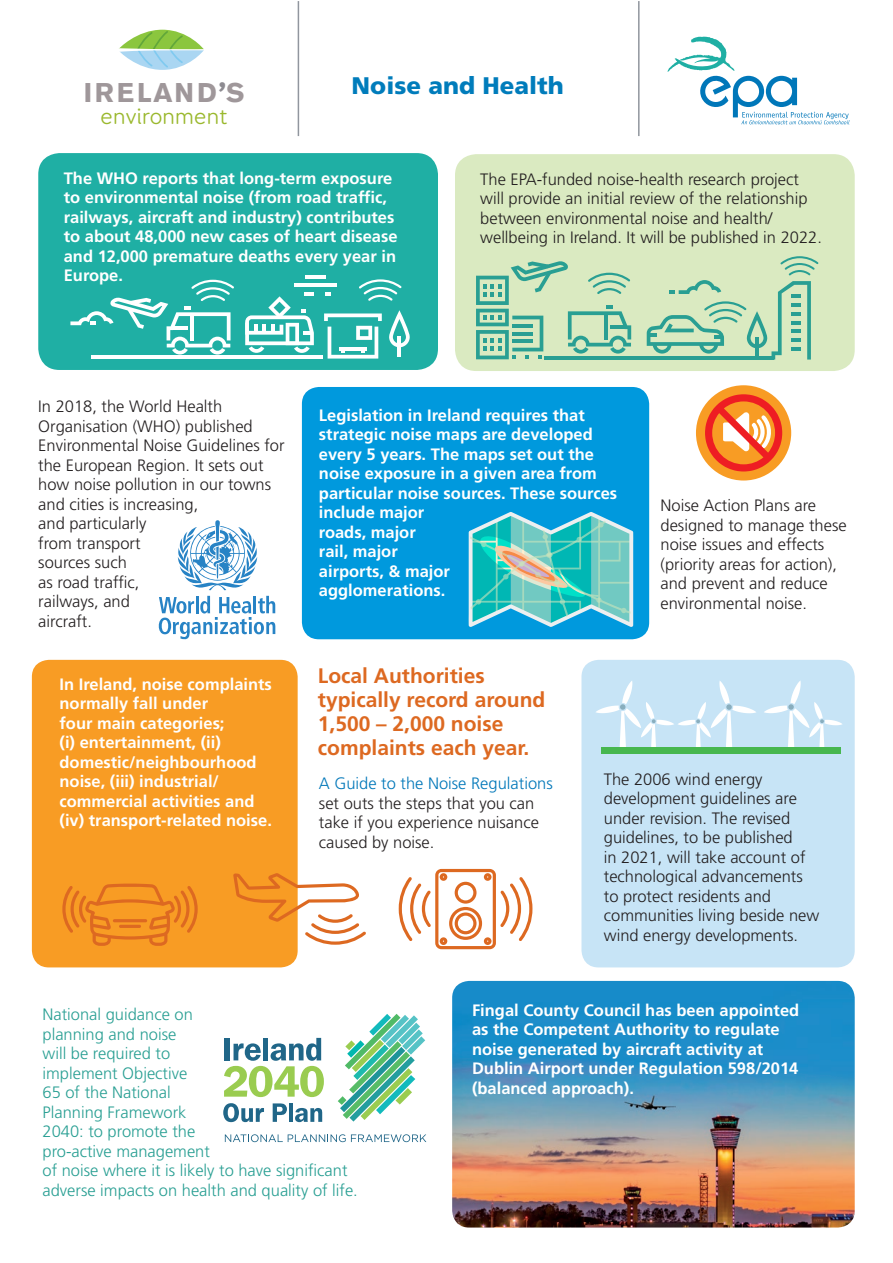
<style>
.page{position:relative;width:893px;height:1263px;background:#fff}
.page>*{position:absolute;margin:0;border:0;box-sizing:border-box;transform-origin:0 0}
.t1{font:700 26.85px "Akzidenz Grotesk BE";letter-spacing:.11em;color:#9f979a}
.t2{font:900 24px "Frutiger LT Std";color:#007cbb}
.t3{font:22.2px "Booster FY";letter-spacing:.01em;color:#9ab82d}
.Body_11-13{font:700 21px/24px "Frutiger LT Std";color:#dd6921}
.Body_11-13-2{font:300 16.5px/19.5px "Frutiger LT Std";color:#231f20}
.Body_11-13-3{font:700 16.5px/19.5px "Frutiger LT Std";color:#fff}
.Body_11-13-4{font:300 16.5px/19.5px "Frutiger LT Std";color:#299f93}
.s1{font-family:"FS Lola";font-weight:800;font-size:33.9px;color:#8d8b91}
.s2{color:#0077b9}
</style>
<div class="page">
<img style="left:452px;top:981px;width:403px;height:246px">
<div style="left:32px;top:660px;width:266px;height:307px;background:#f89c24;border-radius:17px"></div>
<div style="left:302px;top:387px;width:347px;height:252px;background:#09d;border-radius:17px"></div>
<div style="left:581px;top:660px;width:274px;height:307px;background:#c7e4f6;border-radius:17px"></div>
<svg style="left:338px;top:1014px;width:87px;height:107px"></svg>
<svg style="left:223px;top:1103px;width:41px;height:19px"></svg>
<svg style="left:273px;top:1103px;width:14px;height:19px"></svg>
<hr style="left:289px;top:1103px;width:4px;height:19px;background:#206688">
<svg style="left:295px;top:1108px;width:27px;height:14px"></svg>
<svg style="left:224px;top:1038px;width:100px;height:59px"></svg>
<svg style="left:225px;top:1134px;width:201px;height:8px"></svg>
<div style="left:696px;top:385px;width:95px;height:95px;background:#f89c24;border-radius:50%"></div>
<div style="left:601px;top:748px;width:82px;height:6px;background:#47b74f"></div>
<svg style="left:764px;top:681px;width:78px;height:67px"></svg>
<div style="left:750px;top:748px;width:91px;height:6px;background:#47b74f"></div>
<svg style="left:596px;top:681px;width:160px;height:67px"></svg>
<div style="left:679px;top:748px;width:72px;height:6px;background:#47b74f"></div>
<svg style="left:159px;top:520px;width:116px;height:119px"></svg>
<svg style="left:705px;top:394px;width:77px;height:77px"></svg>
<svg style="left:399px;top:869px;width:133px;height:80px"></svg>
<svg style="left:62px;top:883px;width:136px;height:63px"></svg>
<hr style="left:113px;top:919px;width:34px;height:3px;background:#dd6921;border-radius:2px">
<hr style="left:119px;top:925px;width:22px;height:3px;background:#dd6921;border-radius:2px">
<svg style="left:233px;top:873px;width:133px;height:72px"></svg>
<svg style="left:469px;top:512px;width:164px;height:115px"></svg>
<div style="left:38px;top:153px;width:400px;height:217px;background:#1fafa4;border-radius:21px"></div>
<svg style="left:667px;top:37px;width:182px;height:87px"></svg>
<hr style="left:298px;top:1px;width:1px;height:135px;background:#91969e">
<hr style="left:638px;top:1px;width:2px;height:135px;background:#91969e">
<svg style="left:119px;top:30px;width:85px;height:40px"></svg>
<hr style="left:295px;top:283px;width:42px;height:4px;background:#fff">
<hr style="left:305px;top:276px;width:21px;height:3px;background:#fff">
<svg style="left:326px;top:292px;width:5px;height:3px"></svg>
<svg style="left:324px;top:313px;width:58px;height:46px"></svg>
<hr style="left:92px;top:355px;width:231px;height:4px;background:#fff">
<svg style="left:389px;top:310px;width:21px;height:37px"></svg>
<hr style="left:398px;top:336px;width:3px;height:21px;background:#fff">
<svg style="left:245px;top:292px;width:69px;height:61px"></svg>
<svg style="left:70px;top:280px;width:164px;height:74px"></svg>
<svg style="left:359px;top:279px;width:43px;height:22px"></svg>
<div style="left:455px;top:154px;width:400px;height:217px;background:#daeac1;border-radius:21px"></div>
<hr style="left:544px;top:356px;width:229px;height:4px;background:#299f93">
<svg style="left:476px;top:261px;width:155px;height:98px"></svg>
<svg style="left:647px;top:256px;width:171px;height:104px"></svg>
<h1 class="t1" style="left:83px;top:77px;width:163px">IRELAND<span class="s1">’</span>S</h1>
<h3 class="t3" style="left:101px;top:104px;width:128px">environment</h3>
<p class="t2" style="left:352px;top:71px;width:214px">Noise and Health</p>
<p class="Body_11-13-3" style="left:64px;top:168px;width:335px">The WHO reports that long-term exposure to environmental noise (from road traffic, railways, aircraft and industry) contributes to about 48,000 new cases of heart disease and 12,000 premature deaths every year in Europe.</p>
<p class="Body_11-13-2" style="left:480px;top:170px;width:343px">The EPA-funded noise-health research project will provide an initial review of the relationship between environmental noise and health/ wellbeing in Ireland. It will be published in 2022.</p>
<p class="Body_11-13-2" style="left:38px;top:397px;width:248px">In 2018, the World Health<br>Organisation (WHO) published<br>Environmental Noise Guidelines for the European Region. It sets out how noise pollution in our towns and cities is increasing,<br>and particularly<br>from transport<br>sources such<br>as road traffic,<br>railways, and<br>aircraft.</p>
<p class="Body_11-13-3" style="left:319px;top:405px;width:300px">Legislation in Ireland requires that strategic noise maps are developed every 5 years. The maps set out the noise exposure in a given area from particular noise sources. These sources include major<br>roads, major<br>rail, major<br>airports, &amp; major<br>agglomerations.</p>
<p class="Body_11-13-2" style="left:660px;top:496px;width:188px">Noise Action Plans are designed to manage these noise issues and effects (priority areas for action), and prevent and reduce environmental noise.</p>
<p class="Body_11-13-3" style="left:60px;top:674px;width:214px">In Ireland, noise complaints normally fall under<br>four main categories;<br>(i) entertainment, (ii) domestic/neighbourhood noise, (iii) industrial/ commercial activities and (iv) transport-related noise.</p>
<p class="Body_11-13" style="left:318px;top:664px;width:229px">Local Authorities typically record around<br>1,500 – 2,000 noise complaints each year.</p>
<p class="Body_11-13-2" style="left:319px;top:774px;width:235px"><span class="s2">A Guide to the Noise Regulations </span>set outs the steps that you can take if you experience nuisance caused by noise.</p>
<p class="Body_11-13-2" style="left:604px;top:770px;width:217px">The 2006 wind energy development guidelines are under revision. The revised guidelines, to be published<br>in 2021, will take account of technological advancements to protect residents and communities living beside new wind energy developments.</p>
<p class="Body_11-13-4" style="left:43px;top:1005px;width:317px">National guidance on<br>planning and noise<br>will be required to<br>implement Objective<br>65 of the National<br>Planning Framework<br>2040: to promote the<br>pro-active management<br>of noise where it is likely to have significant adverse impacts on health and quality of life.</p>
<p class="Body_11-13-3" style="left:472px;top:1000px;width:329px">Fingal County Council has been appointed as the Competent Authority to regulate noise generated by aircraft activity at Dublin Airport under Regulation 598/2014 (balanced approach).</p>
</div>
